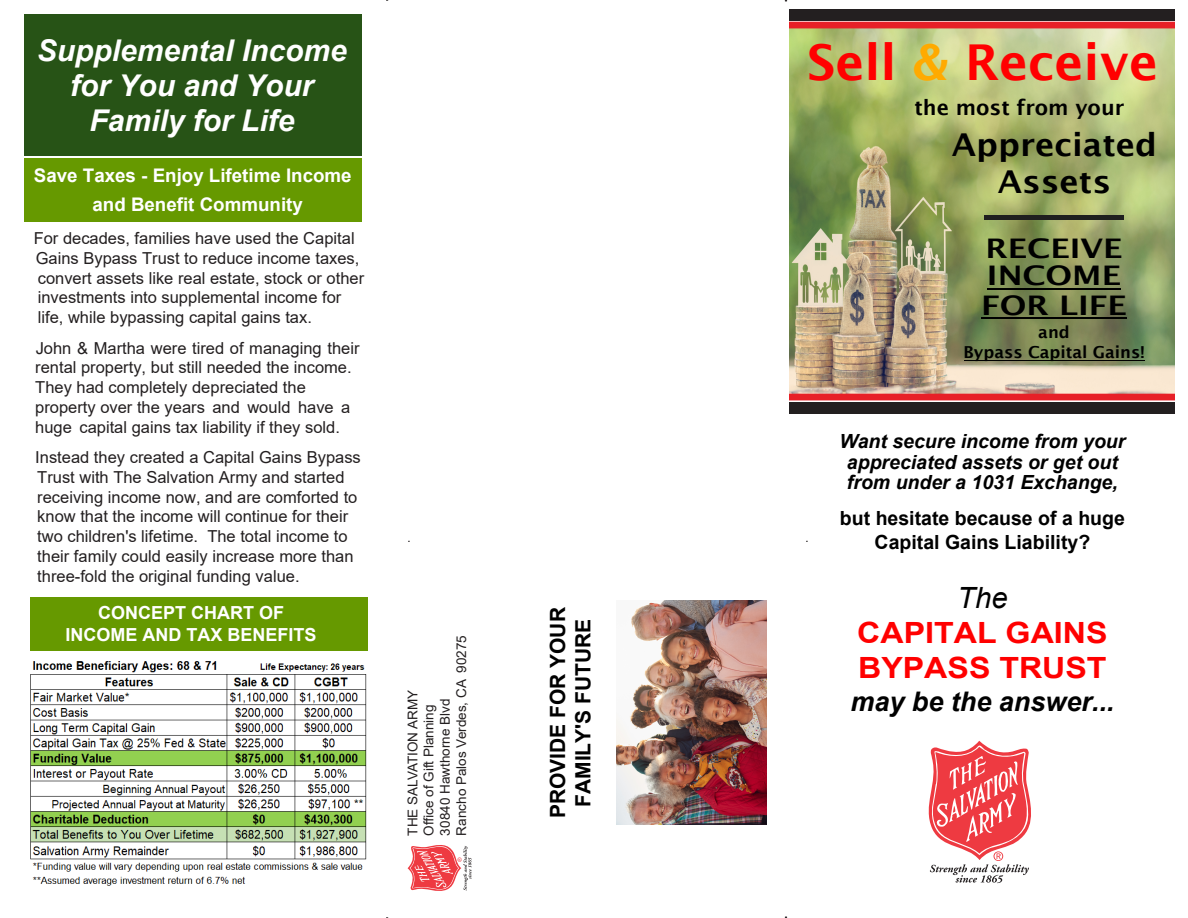
<style>
.page{position:relative;width:1188px;height:918px;background:#fff}
.page>*{position:absolute;margin:0;border:0;box-sizing:border-box;transform-origin:0 0}
.t1{font:600 49.5px "Lucida Sans";color:#f00}
.t2{font:600 31.5px/37.8px "Lucida Sans";color:#000;text-align:center;scale:1.05 1}
.t3{font:italic 700 30px/35px "Arial";color:#fff;text-align:center}
.t4{font:700 29.25px/35.1px "Arial";color:#f00;scale:1.1 1}
.t5{font:italic 29.25px "Arial";color:#000}
.t6{font:600 27px/27px "Lucida Sans";color:#000;scale:1.2 1}
.t7{font:italic 700 27px "Arial";color:#000}
.t8{font:700 21px/25.2px "Arial";color:#000;text-align:center}
.t9{font:600 21px "Lucida Sans";color:#000}
.t10{font:italic 700 19.5px/20.9px "Arial";color:#000;text-align:center}
.t11{font:italic 700 19.5px/35.8px "Arial";color:#000;text-align:center}
.t12{font:700 19.5px "Arial";color:#000}
.t13{font:700 18.75px/29.1px "Arial";color:#fff;text-align:center}
.t14{font:700 18px/21.6px "Arial";color:#fff;text-align:center}
.t15{font:16.5px/19.8px "Arial";color:#231f20}
.t16{font:600 16.5px/19.8px "Lucida Sans";color:#000;text-align:center}
.t17{font:13.5px/16.2px "Arial";color:#231f20}
.s1{color:#fa0}
.s2{font-style:inherit}
.s3{font-style:normal}
</style>
<div class="page">
<svg style="left:408px;top:845px;width:64px;height:46px"></svg>
<svg style="left:929px;top:741px;width:102px;height:142px"></svg>
<img style="left:617px;top:600px;width:149px;height:225px">
<img style="left:789px;top:29px;width:385px;height:366px">
<hr style="left:964px;top:360px;width:180px;height:1px;background:#000">
<hr style="left:982px;top:318px;width:145px;height:1px;background:#000">
<hr style="left:987px;top:288px;width:134px;height:2px;background:#000">
<img style="left:985px;top:216px;width:139px;height:4px">
<div style="left:790px;top:9px;width:385px;height:11px;background:#231f20"></div>
<hr style="left:790px;top:23px;width:385px;height:4px;background:#e72027">
<div style="left:790px;top:402px;width:385px;height:11px;background:#231f20"></div>
<hr style="left:790px;top:395px;width:385px;height:4px;background:#e72027">
<div style="left:24px;top:15px;width:337px;height:141px;background:#275316"></div>
<div style="left:25px;top:159px;width:336px;height:62px;background:#690"></div>
<div style="left:31px;top:597px;width:336px;height:53px;background:#690"></div>
<img style="left:30px;top:661px;width:337px;height:225px">
<h3 class="t3" style="left:37px;top:34px;width:312px">Supplemental Income for You and Your<br>Family for Life</h3>
<p class="t13" style="left:34px;top:161px;width:319px">Save Taxes - Enjoy Lifetime Income and Benefit Community</p>
<p class="t15" style="left:34px;top:228px;width:332px">For decades, families have used the Capital Gains Bypass Trust to reduce income taxes, convert assets like real estate, stock or other investments into supplemental income for life, while bypassing capital gains tax.</p>
<p class="t15" style="left:35px;top:338px;width:326px">John &amp; Martha were tired of managing their rental property, but still needed the income.<br>They had completely depreciated the property over the years and would have a huge capital gains tax liability if they sold.</p>
<p class="t15" style="left:35px;top:447px;width:327px">Instead they created a Capital Gains Bypass Trust with The Salvation Army and started receiving income now, and are comforted to know that the income will continue for their two children's lifetime. The total income to their family could easily increase more than three-fold the original funding value.</p>
<p class="t14" style="left:66px;top:602px;width:253px">CONCEPT CHART OF<br>INCOME AND TAX BENEFITS</p>
<p class="t17" style="left:404px;top:836px;width:202px;rotate:-90deg">THE SALVATION ARMY<br>Office of Gift Planning<br>30840 Hawthorne Blvd<br>Rancho Palos Verdes, CA 90275</p>
<p class="t8" style="left:545px;top:818px;width:213px;rotate:-90deg">PROVIDE FOR YOUR<br>FAMILY'S FUTURE</p>
<h1 class="t1" style="left:807px;top:34px;width:352px">Sell <span class="s1">&amp;</span> Receive</h1>
<p class="t9" style="left:914px;top:96px;width:211px">the most from your</p>
<h2 class="t2" style="left:952px;top:125px;width:197px">Appreciated<br>Assets</h2>
<h3 class="t6" style="left:985px;top:235px;width:116px">RECEIVE<br>INCOME</h3>
<h3 class="t6" style="left:981px;top:291px;width:123px">FOR LIFE</h3>
<p class="t16" style="left:964px;top:322px;width:182px">and<br>Bypass Capital Gains!</p>
<p class="t10" style="left:839px;top:431px;width:288px"><span class="s2">Want secure income</span> from your appreciated assets or get out</p>
<p class="t11" style="left:840px;top:465px;width:286px">from under a 1031 Exchange, <span class="s3">but hesitate because of a</span> <span class="s3">huge</span></p>
<p class="t12" style="left:875px;top:528px;width:217px">Capital Gains Liability?</p>
<h3 class="t5" style="left:957px;top:578px;width:52px">The</h3>
<h3 class="t4" style="left:857px;top:615px;width:229px">CAPITAL GAINS<br>BYPASS TRUST</h3>
<h3 class="t7" style="left:850px;top:684px;width:266px">may be the answer...</h3>
</div>
